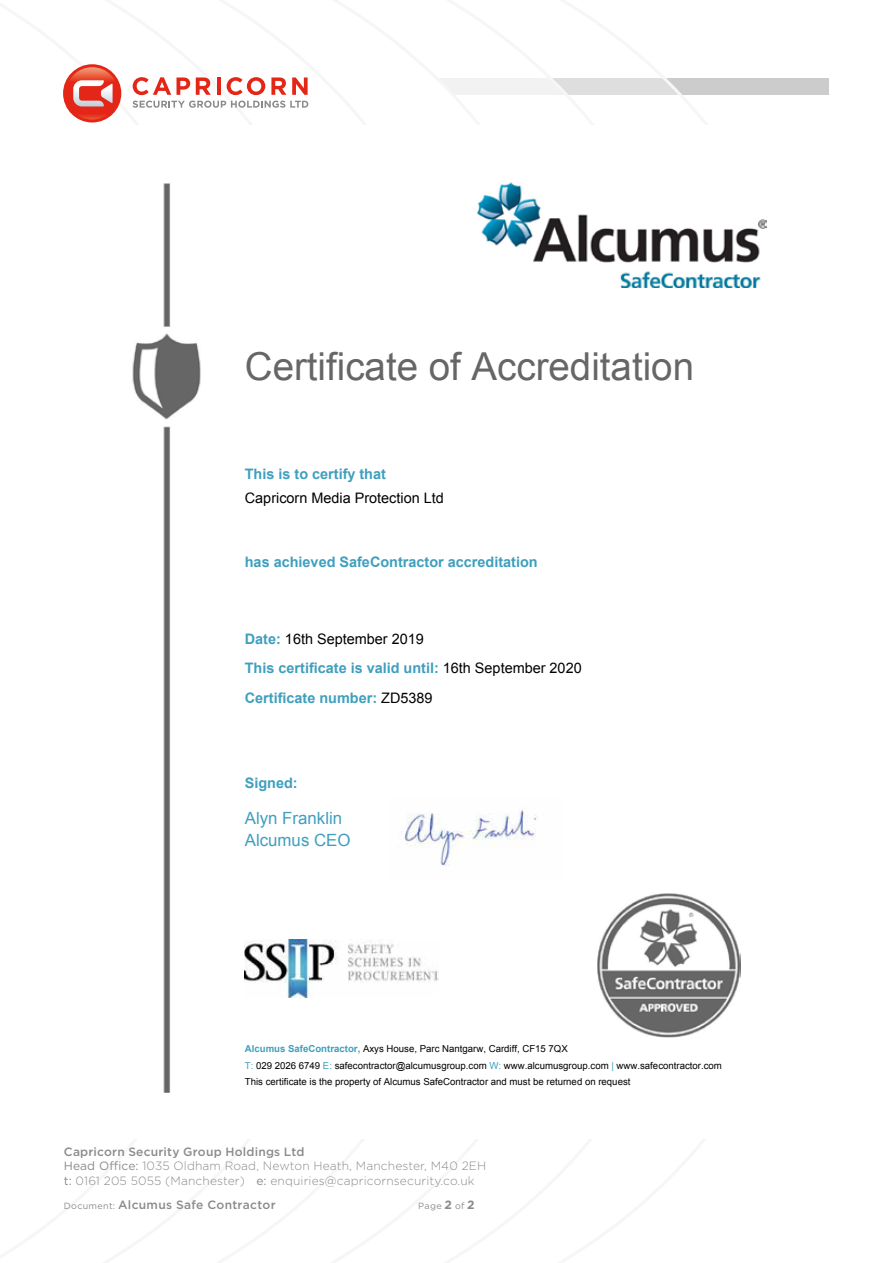
<style>
.page{position:relative;width:893px;height:1263px;background:#fff}
.page>*{position:absolute;margin:0;border:0;box-sizing:border-box;transform-origin:0 0}
.t1{font:38.55px "Arial";color:#666}
.t2{font:16.8px/21.6px "Arial";color:#3f9fbd}
.t3{font:700 14.4px/29.5px "Arial";color:#3f9fbd}
.t4{font:14.4px "Arial";color:#000}
.t5{font:300 12px/14.4px "Gotham";letter-spacing:.01em;color:#898c8a}
.t6{font:500 12px "Gotham";letter-spacing:.025em;color:#898c8a}
.t7{font:9.6px/16.8px "Arial";color:#000}
.t8{font:9px "Gotham";letter-spacing:.035em;color:#898c8a}
.s1{font-weight:400;color:#000}
.s2{font-weight:700;color:#3f9fbd}
.s3{color:#3f9fbd}
.s4{font-weight:500}
.s5{font-weight:400}
.s6{font-weight:400;font-size:9px}
.s7{font-weight:700;font-size:12px}
</style>
<div class="page">
<img style="left:245px;top:940px;width:194px;height:57px">
<img style="left:597px;top:893px;width:144px;height:144px">
<img style="left:401px;top:807px;width:135px;height:59px">
<img style="left:132px;top:183px;width:69px;height:910px">
<img style="left:477px;top:183px;width:289px;height:104px">
<svg style="left:133px;top:77px;width:57px;height:18px"></svg>
<svg style="left:196px;top:77px;width:15px;height:18px"></svg>
<hr style="left:217px;top:77px;width:3px;height:18px;background:#e42617">
<svg style="left:227px;top:77px;width:38px;height:18px"></svg>
<svg style="left:271px;top:77px;width:15px;height:18px"></svg>
<svg style="left:292px;top:77px;width:16px;height:18px"></svg>
<div style="left:63px;top:64px;width:58px;height:58px;background:#e42617;border-radius:50%"></div>
<svg style="left:66px;top:67px;width:52px;height:53px"></svg>
<svg style="left:73px;top:80px;width:40px;height:26px"></svg>
<svg style="left:133px;top:101px;width:175px;height:7px"></svg>
<h1 class="t1" style="left:245px;top:341px;width:451px">Certificate of Accreditation</h1>
<h3 class="t3" style="left:245px;top:460px;width:143px">This is to certify that</h3>
<h3 class="t4" style="left:245px;top:489px;width:200px">Capricorn Media Protection Ltd</h3>
<h3 class="t3" style="left:245px;top:547px;width:294px">has achieved SafeContractor accreditation</h3>
<h3 class="t3" style="left:245px;top:624px;width:338px">Date: <span class="s1">16th September 2019<br></span>This certificate is valid until: <span class="s1">16th September 2020<br></span>Certificate number: <span class="s1">ZD5389</span></h3>
<h3 class="t3" style="left:245px;top:769px;width:54px">Signed:</h3>
<h2 class="t2" style="left:245px;top:808px;width:107px">Alyn Franklin<br>Alcumus CEO</h2>
<p class="t7" style="left:245px;top:1041px;width:479px"><span class="s2">Alcumus SafeContractor,</span> Axys House, Parc Nantgarw, Cardiff, CF15 7QX<br><span class="s3">T:</span> 029 2026 6749 <span class="s3">E:</span> safecontractor@alcumusgroup.com <span class="s3">W:</span> www.alcumusgroup.com <span class="s3">|</span> www.safecontractor.com</p>
<p class="t7" style="left:245px;top:1073px;width:387px">This certificate is the property of Alcumus SafeContractor and must be returned on request</p>
<p class="t5" style="left:64px;top:1144px;width:424px"><span class="s4">Capricorn Security Group Holdings Ltd<br></span><span class="s5">Head Office:</span> 1035 Oldham Road, Newton Heath, Manchester, M40 2EH <span class="s5">t:</span> 0161 205 5055 (Manchester) <span class="s5">e:</span> enquiries@capricornsecurity.co.uk</p>
<p class="t6" style="left:64px;top:1197px;width:213px"><span class="s6">Document:</span> Alcumus Safe Contractor</p>
<p class="t8" style="left:418px;top:1200px;width:58px">Page <span class="s7">2</span> of <span class="s7">2</span></p>
</div>
